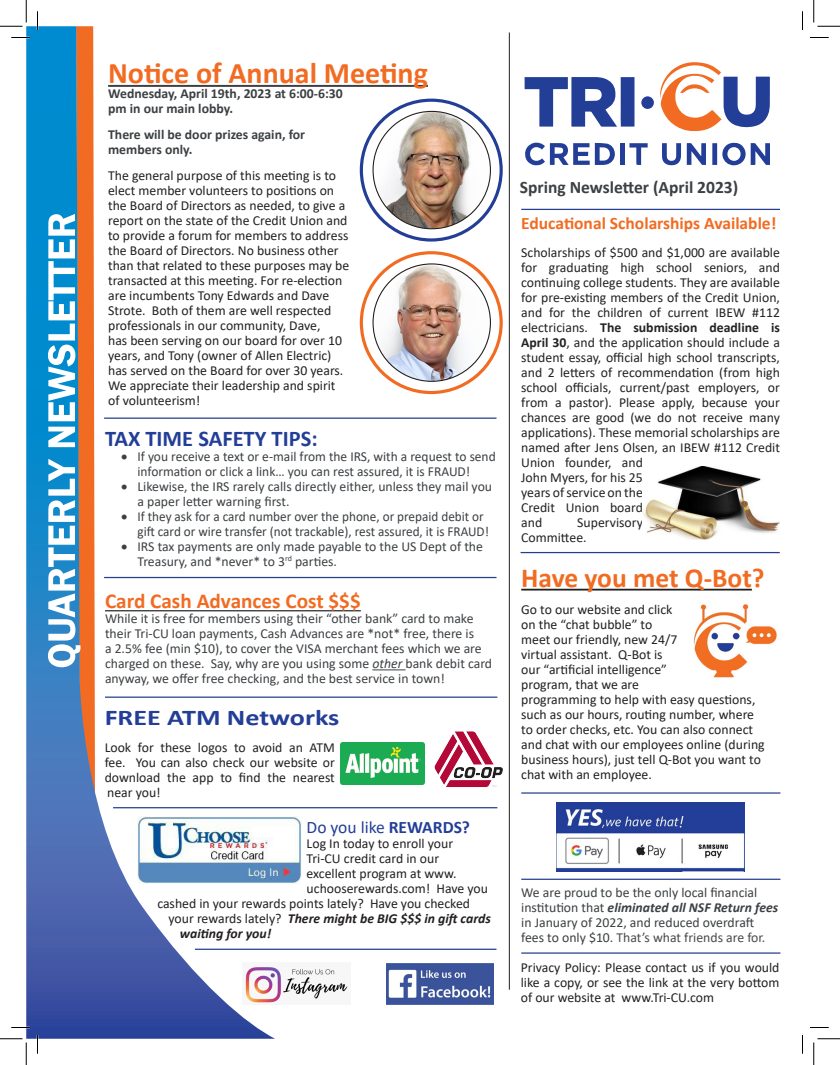
<style>
.page{position:relative;width:840px;height:1065px;background:#fff}
.page>*{position:absolute;margin:0;border:0;box-sizing:border-box;transform-origin:0 0}
.t1{font:700 30px "Calibri";color:#f16c22}
.t2{font:700 27.5px "Calibri";color:#f16c22}
.t3{font:700 22.5px "Calibri";color:#233e97}
.t4{font:700 22.5px "Calibri";color:#233e97;scale:1.25 1}
.t5{font:700 21.25px "Calibri";color:#f16c22}
.t6{font:700 17.5px "Calibri";color:#f16c22}
.t7{font:700 17.5px "Calibri";color:#3c4043}
.t8{font:17.5px "Calibri";color:#233e97}
.No_Spacing{font:13.75px/15px "Calibri";color:#231f20;text-align:justify}
.t9{font:13.75px/15px "Calibri";color:#3c4043}
.t10{font:13.75px/15px "Calibri";color:#222}
.t11{font:13.75px/15px "Calibri";color:#3c4043;scale:.96 1}
.t12{font:700 13.75px/15px "Calibri";color:#3c4043}
.t13{font:italic 700 13.75px "Calibri";color:#231f20}
.s1{font-style:italic}
.s2{font-weight:700}
.s3{font-weight:400;font-style:normal}
.s4{font-weight:700;font-style:italic}
.s5{color:#4a4a4a}
</style>
<div class="page">
<hr style="left:521px;top:209px;width:259px;height:1px;background:#253f8e">
<img style="left:275px;top:817px;width:26px;height:66px">
<hr style="left:104px;top:418px;width:393px;height:1px;background:#253f8e">
<hr style="left:105px;top:697px;width:392px;height:1px;background:#253f8e">
<img style="left:340px;top:743px;width:85px;height:42px">
<img style="left:434px;top:731px;width:69px;height:56px">
<hr style="left:521px;top:552px;width:259px;height:1px;background:#253f8e">
<hr style="left:113px;top:807px;width:384px;height:1px;background:#253f8e">
<hr style="left:108px;top:85px;width:320px;height:2px;background:#3c4043">
<hr style="left:521px;top:589px;width:231px;height:2px;background:#231f20">
<img style="left:693px;top:604px;width:84px;height:74px">
<img style="left:643px;top:466px;width:137px;height:73px">
<hr style="left:521px;top:792px;width:259px;height:2px;background:#253f8e">
<hr style="left:521px;top:952px;width:259px;height:2px;background:#253f8e">
<hr style="left:521px;top:879px;width:259px;height:1px;background:#253f8e">
<img style="left:557px;top:802px;width:187px;height:69px">
<hr style="left:104px;top:577px;width:393px;height:1px;background:#253f8e">
<img style="left:386px;top:964px;width:107px;height:41px">
<img style="left:275px;top:968px;width:73px;height:34px">
<hr style="left:195px;top:949px;width:301px;height:1px;background:#253f8e">
<svg style="left:26px;top:26px;width:249px;height:1013px"></svg>
<svg style="left:525px;top:77px;width:109px;height:50px"></svg>
<svg style="left:687px;top:143px;width:19px;height:22px"></svg>
<svg style="left:662px;top:143px;width:19px;height:22px"></svg>
<svg style="left:525px;top:142px;width:90px;height:24px"></svg>
<svg style="left:630px;top:143px;width:18px;height:22px"></svg>
<div style="left:641px;top:96px;width:13px;height:13px;background:#233e97;border-radius:50%"></div>
<svg style="left:660px;top:62px;width:110px;height:69px"></svg>
<svg style="left:712px;top:142px;width:58px;height:23px"></svg>
<div style="left:620px;top:143px;width:5px;height:22px;background:#233e97"></div>
<hr style="left:509px;top:32px;width:1px;height:958px;background:#231f20">
<svg style="left:48px;top:26px;width:47px;height:777px"></svg>
<svg style="left:361px;top:100px;width:140px;height:140px"></svg>
<div style="left:360px;top:99px;width:143px;height:143px;border:3px solid #233e97;border-radius:50%"></div>
<img style="left:373px;top:111px;width:117px;height:118px;border-radius:59px">
<svg style="left:361px;top:253px;width:140px;height:140px"></svg>
<div style="left:360px;top:251px;width:143px;height:143px;border:3px solid #f16c22;border-radius:50%"></div>
<img style="left:373px;top:264px;width:117px;height:117px;border-radius:59px">
<hr style="left:105px;top:610px;width:256px;height:1px;background:#3c4043">
<hr style="left:372px;top:669px;width:34px;height:1px;background:#3c4043">
<svg style="left:11px;top:37px;width:19px;height:1px"></svg>
<svg style="left:810px;top:37px;width:19px;height:1px"></svg>
<svg style="left:11px;top:1027px;width:19px;height:1px"></svg>
<svg style="left:810px;top:1027px;width:19px;height:1px"></svg>
<svg style="left:37px;top:11px;width:1px;height:19px"></svg>
<svg style="left:37px;top:1035px;width:1px;height:19px"></svg>
<svg style="left:802px;top:11px;width:1px;height:19px"></svg>
<svg style="left:802px;top:1035px;width:1px;height:19px"></svg>
<svg style="left:0;top:0;width:27px;height:27px"></svg>
<svg style="left:0;top:1039px;width:27px;height:26px"></svg>
<svg style="left:814px;top:0;width:26px;height:27px"></svg>
<svg style="left:814px;top:1039px;width:26px;height:26px"></svg>
<p class="t1" style="left:108px;top:51px;width:321px">Notice of Annual Meeting</p>
<p class="t12" style="left:108px;top:85px;width:236px">Wednesday, April 19th, 2023 at 6:00-6:30 pm in our main lobby.</p>
<p class="t12" style="left:108px;top:127px;width:198px">There will be door prizes again, for members only.</p>
<p class="No_Spacing" style="left:108px;top:168px;width:243px;text-align:left">The general purpose of this meeting is to elect member volunteers to positions on the Board of Directors as needed, to give a report on the state of the Credit Union and to provide a forum for members to address the Board of Directors. No business other than that related to these purposes may be transacted at this meeting. For re-election are incumbents Tony Edwards and Dave Strote. Both of them are well respected professionals in our community, Dave,<br>has been serving on our board for over 10 years, and Tony (owner of Allen Electric) has served on the Board for over 30 years.<br>We appreciate their leadership and spirit of volunteerism!</p>
<p class="t3" style="left:105px;top:422px;width:214px">TAX TIME SAFETY TIPS:</p>
<p class="t9" style="left:138px;top:448px;width:360px;text-indent:-16px">• If you receive a text or e-mail from the IRS, with a request to send information or click a link… you can rest assured, it is FRAUD!</p>
<p class="t9" style="left:138px;top:478px;width:356px;text-indent:-16px">• Likewise, the IRS rarely calls directly either, unless they mail you a paper letter warning first.</p>
<p class="t11" style="left:138px;top:508px;width:368px;text-indent:-16px">• If they ask for a card number over the phone, or prepaid debit or gift card or wire transfer (not trackable), rest assured, it is FRAUD!</p>
<p class="t9" style="left:138px;top:538px;width:347px;text-indent:-16px">• IRS tax payments are only made payable to the US Dept of the<br>Treasury, and *never* to 3<sup>rd</sup> parties.</p>
<p class="t5" style="left:105px;top:586px;width:257px">Card Cash Advances Cost $$$</p>
<p class="t9" style="left:105px;top:611px;width:389px">While it is free for members using their “other bank” card to make their Tri-CU loan payments, Cash Advances are *not* free, there is<br>a 2.5% fee (min $10), to cover the VISA merchant fees which we are charged on these. Say, why are you using some <span class="s1">other</span> bank debit card anyway, we offer free checking, and the best service in town!</p>
<p class="t4" style="left:105px;top:701px;width:189px">FREE ATM Networks</p>
<p class="No_Spacing" style="left:105px;top:740px;width:232px">Look for these logos to avoid an ATM fee. You can also check our website or download the app to find the nearest near you!</p>
<p class="t8" style="left:307px;top:815px;width:165px">Do you like <span class="s2">REWARDS?</span></p>
<p class="No_Spacing" style="left:307px;top:836px;width:148px">Log In today to enroll your</p>
<p class="No_Spacing" style="left:307px;top:851px;width:134px">Tri-CU credit card in our</p>
<p class="No_Spacing" style="left:307px;top:866px;width:151px">excellent program at www.</p>
<p class="No_Spacing" style="left:307px;top:881px;width:183px">uchooserewards.com! Have you</p>
<p class="No_Spacing" style="left:157px;top:896px;width:314px">cashed in your rewards points lately? Have you checked</p>
<p class="t13" style="left:169px;top:909px;width:324px"><span class="s3">your rewards lately?</span> There might be BIG $$$ in gift cards</p>
<p class="t13" style="left:180px;top:924px;width:93px">waiting for you!</p>
<p class="t7" style="left:520px;top:175px;width:220px">Spring Newsletter (April 2023)</p>
<p class="t6" style="left:521px;top:211px;width:257px">Educational Scholarships Available!</p>
<p class="t10" style="left:521px;top:244px;width:260px">Scholarships of $500 and $1,000 are available for graduating high school seniors, and continuing college students. They are available for pre-existing members of the Credit Union, and for the children of current IBEW #112 electricians. <span class="s2">The submission deadline is April 30</span>, and the application should include a student essay, official high school transcripts, and 2 letters of recommendation (from high school officials, current/past employers, or from a pastor). Please apply, because your chances are good (we do not receive many applications). These memorial scholarships are named after Jens Olsen, an IBEW #112 Credit Union founder, and<br>John Myers, for his 25<br>years of service on the<br>Credit Union board<br>and</p>
<p class="t10" style="left:521px;top:514px;width:123px;text-indent:56px">Supervisory<br>Committee.</p>
<p class="t2" style="left:521px;top:558px;width:245px">Have you met Q-Bot?</p>
<p class="No_Spacing" style="left:521px;top:602px;width:245px;text-align:left">Go to our website and click<br>on the “chat bubble” to<br>meet our friendly, new 24/7<br>virtual assistant. Q-Bot is<br>our “artificial intelligence”<br>program, that we are<br>programming to help with easy questions, such as our hours, routing number, where to order checks, etc. You can also connect and chat with our employees online (during business hours), just tell Q-Bot you want to chat with an employee.</p>
<p class="t9" style="left:521px;top:885px;width:259px">We are proud to be the only local financial institution that <span class="s4">eliminated all NSF Return fees </span>in January of 2022, and reduced overdraft fees to only $10. <span class="s5">That’s what friends are for.</span></p>
<p class="No_Spacing" style="left:521px;top:960px;width:260px">Privacy Policy: Please contact us if you would like a copy, or see the link at the very bottom of our website at www.Tri-CU.com</p>
</div>
